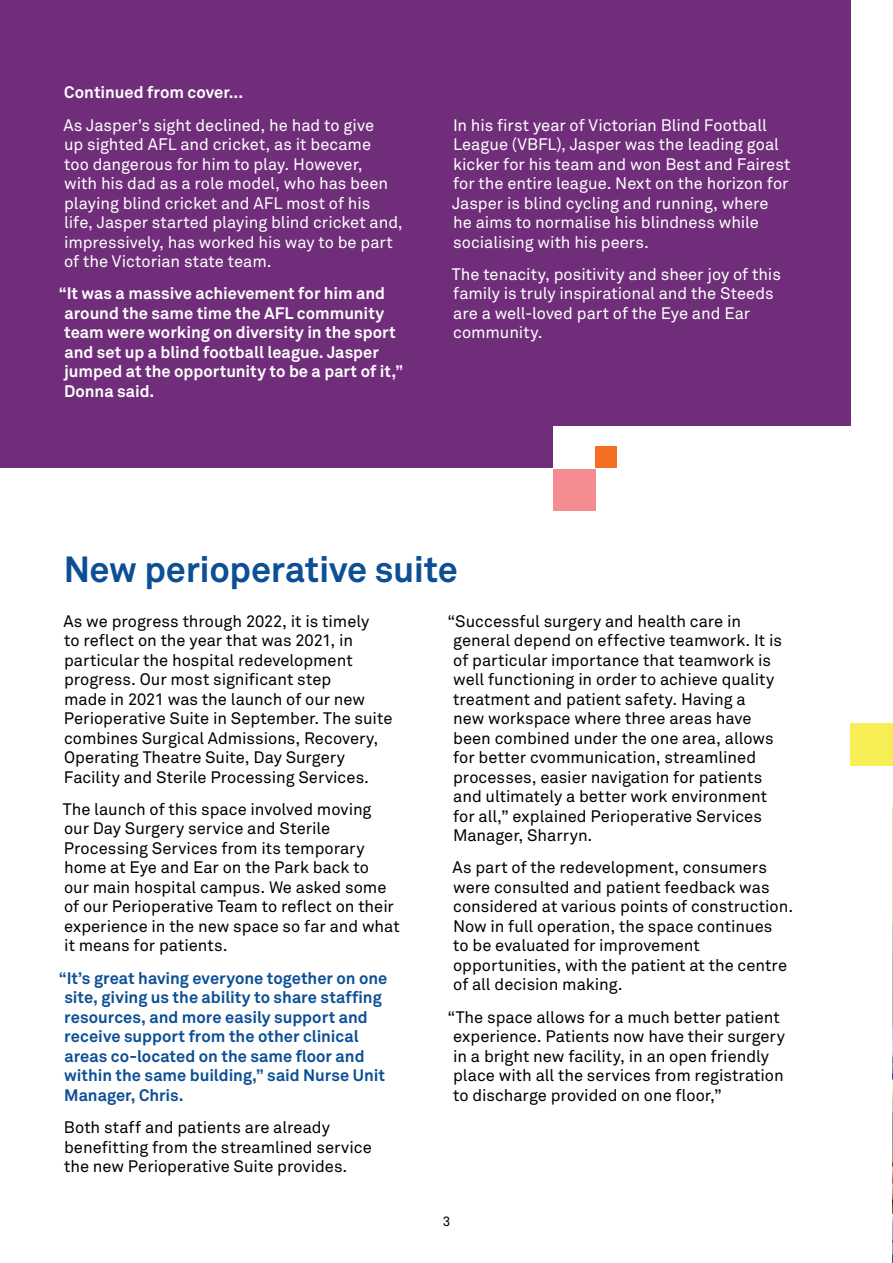
<style>
.page{position:relative;width:893px;height:1263px;background:#fff}
.page>*{position:absolute;margin:0;border:0;box-sizing:border-box;transform-origin:0 0}
.A_Heading_16_18{font:700 36px "Akkurat";letter-spacing:-.01em;color:#0c4f95}
.Body_10_5_12_5{font:16.5px/19.5px "Akkurat";color:#000}
.Body_10_5_12_5-2{font:16.5px/19.5px "Akkurat";color:#fff}
.Subheading_10_5_12_5{font:700 16.5px/19.5px "Akkurat";color:#0c4f95}
.Subheading_10_5_12_5-2{font:700 16.5px/19.5px "Akkurat";color:#fff}
.Body_10_5_12_5-3{font:13.5px "Akkurat";color:#000}
</style>
<div class="page">
<div style="left:0;top:0;width:850px;height:468px;background:#702e7a"></div>
<hr style="left:892px;top:765px;width:1px;height:43px;background:#f7ed55">
<div style="left:850px;top:723px;width:43px;height:42px;background:#f7ed55"></div>
<div style="left:553px;top:468px;width:42px;height:42px;background:#f58c91"></div>
<img style="left:892px;top:808px;width:1px;height:455px">
<div style="left:553px;top:426px;width:297px;height:43px;background:#fff"></div>
<hr style="left:892px;top:383px;width:1px;height:42px;background:#702e7a">
<div style="left:596px;top:446px;width:21px;height:21px;background:#f36f23"></div>
<div style="left:872px;top:404px;width:21px;height:21px;background:#fff"></div>
<p class="Subheading_10_5_12_5-2" style="left:64px;top:82px;width:180px">Continued from cover...</p>
<p class="Body_10_5_12_5-2" style="left:64px;top:115px;width:341px">As Jasper’s sight declined, he had to give<br>up sighted AFL and cricket, as it became<br>too dangerous for him to play. However,<br>with his dad as a role model, who has been playing blind cricket and AFL most of his life, Jasper started playing blind cricket and, impressively, has worked his way to be part of the Victorian state team.</p>
<p class="Subheading_10_5_12_5-2" style="left:64px;top:283px;width:341px;text-indent:-5px">“It was a massive achievement for him and around the same time the AFL community team were working on diversity in the sport and set up a blind football league. Jasper jumped at the opportunity to be a part of it,” Donna said.</p>
<p class="Body_10_5_12_5-2" style="left:452px;top:115px;width:340px">In his first year of Victorian Blind Football League (VBFL), Jasper was the leading goal kicker for his team and won Best and Fairest for the entire league. Next on the horizon for Jasper is blind cycling and running, where he aims to normalise his blindness while socialising with his peers.</p>
<p class="Body_10_5_12_5-2" style="left:452px;top:264px;width:331px">The tenacity, positivity and sheer joy of this family is truly inspirational and the Steeds are a well-loved part of the Eye and Ear community.</p>
<p class="A_Heading_16_18" style="left:64px;top:546px;width:396px">New perioperative suite</p>
<p class="Body_10_5_12_5" style="left:64px;top:611px;width:330px">As we progress through 2022, it is timely<br>to reflect on the year that was 2021, in particular the hospital redevelopment progress. Our most significant step<br>made in 2021 was the launch of our new Perioperative Suite in September. The suite combines Surgical Admissions, Recovery, Operating Theatre Suite, Day Surgery Facility and Sterile Processing Services.</p>
<p class="Body_10_5_12_5" style="left:63px;top:799px;width:339px">The launch of this space involved moving our Day Surgery service and Sterile Processing Services from its temporary home at Eye and Ear on the Park back to<br>our main hospital campus. We asked some of our Perioperative Team to reflect on their experience in the new space so far and what it means for patients.</p>
<p class="Subheading_10_5_12_5" style="left:64px;top:968px;width:325px;text-indent:-5px">“It’s great having everyone together on one site, giving us the ability to share staffing resources, and more easily support and receive support from the other clinical areas co-located on the same floor and within the same building,” said Nurse Unit Manager, Chris.</p>
<p class="Body_10_5_12_5" style="left:64px;top:1117px;width:309px">Both staff and patients are already benefitting from the streamlined service the new Perioperative Suite provides.</p>
<p class="Body_10_5_12_5" style="left:453px;top:611px;width:330px;text-indent:-5px">“Successful surgery and health care in general depend on effective teamwork. It is of particular importance that teamwork is well functioning in order to achieve quality treatment and patient safety. Having a<br>new workspace where three areas have been combined under the one area, allows for better cvommunication, streamlined processes, easier navigation for patients and ultimately a better work environment for all,” explained Perioperative Services Manager, Sharryn.</p>
<p class="Body_10_5_12_5" style="left:453px;top:858px;width:342px">As part of the redevelopment, consumers were consulted and patient feedback was considered at various points of construction.<br>Now in full operation, the space continues<br>to be evaluated for improvement opportunities, with the patient at the centre of all decision making.</p>
<p class="Body_10_5_12_5" style="left:453px;top:1007px;width:333px;text-indent:-5px">“The space allows for a much better patient experience. Patients now have their surgery in a bright new facility, in an open friendly place with all the services from registration to discharge provided on one floor,”</p>
<p class="Body_10_5_12_5-3" style="left:443px;top:1213px;width:9px">3</p>
</div>
